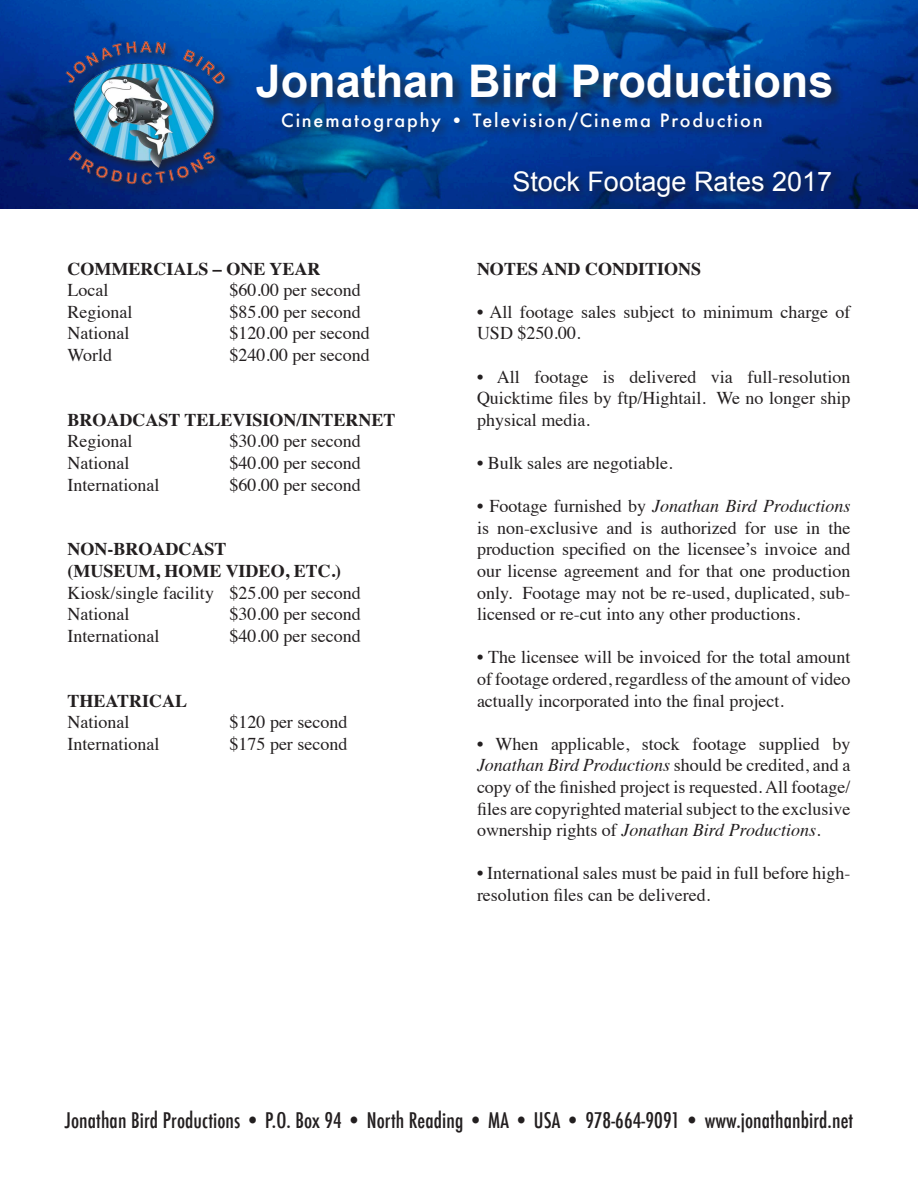
<style>
.page{position:relative;width:918px;height:1188px;background:#fff}
.page>*{position:absolute;margin:0;border:0;box-sizing:border-box;transform-origin:0 0}
.t1{font:700 45px "Arial";color:#fff}
.t2{font:27px "Arial";color:#fff}
.t3{font:500 condensed 21px "Futura";letter-spacing:.005em;color:#231f20}
.t4{font:18px/21.6px "Times";color:#231f20;text-align:justify}
.t5{font:700 18px "Times";color:#231f20}
.t6{font:500 18px "Futura";letter-spacing:.1em;color:#fff}
.s1{font-style:italic}
</style>
<div class="page">
<img style="left:0;top:0;width:918px;height:209px">
<div style="left:255px;top:63px;width:591px;height:49px;background:#231f20;opacity:.75"></div>
<div style="left:510px;top:167px;width:333px;height:41px;background:#231f20;opacity:.75"></div>
<div style="left:64px;top:38px;width:173px;height:159px;background:#231f20;opacity:.75"></div>
<img style="left:58px;top:38px;width:175px;height:150px">
<div style="left:279px;top:109px;width:495px;height:35px;background:#231f20;opacity:.75"></div>
<p class="t1" style="left:256px;top:51px;width:579px">Jonathan Bird Productions</p>
<p class="t6" style="left:281px;top:108px;width:483px">Cinematography • Television/Cinema Production</p>
<p class="t5" style="left:68px;top:251px;width:254px">COMMERCIALS – ONE YEAR</p>
<p class="t4" style="left:68px;top:278px;width:42px">Local</p>
<p class="t4" style="left:230px;top:278px;width:133px">$60.00 per second</p>
<p class="t4" style="left:68px;top:299px;width:66px">Regional</p>
<p class="t4" style="left:230px;top:299px;width:133px">$85.00 per second</p>
<p class="t4" style="left:68px;top:321px;width:63px">National</p>
<p class="t4" style="left:230px;top:321px;width:142px">$120.00 per second</p>
<p class="t4" style="left:68px;top:343px;width:46px">World</p>
<p class="t4" style="left:230px;top:343px;width:142px">$240.00 per second</p>
<p class="t5" style="left:68px;top:402px;width:329px">BROADCAST TELEVISION/INTERNET</p>
<p class="t4" style="left:68px;top:429px;width:66px">Regional</p>
<p class="t4" style="left:230px;top:429px;width:133px">$30.00 per second</p>
<p class="t4" style="left:68px;top:451px;width:63px">National</p>
<p class="t4" style="left:230px;top:451px;width:133px">$40.00 per second</p>
<p class="t4" style="left:68px;top:472px;width:93px">International</p>
<p class="t4" style="left:230px;top:472px;width:133px">$60.00 per second</p>
<p class="t5" style="left:68px;top:532px;width:160px">NON-BROADCAST</p>
<p class="t5" style="left:68px;top:554px;width:275px">(MUSEUM, HOME VIDEO, ETC.)</p>
<p class="t4" style="left:68px;top:580px;width:295px">Kiosk/single facility $25.00 per second</p>
<p class="t4" style="left:68px;top:602px;width:63px">National</p>
<p class="t4" style="left:230px;top:602px;width:133px">$30.00 per second</p>
<p class="t4" style="left:68px;top:623px;width:93px">International</p>
<p class="t4" style="left:230px;top:623px;width:133px">$40.00 per second</p>
<p class="t5" style="left:68px;top:683px;width:121px">THEATRICAL</p>
<p class="t4" style="left:68px;top:710px;width:63px">National</p>
<p class="t4" style="left:230px;top:710px;width:119px">$120 per second</p>
<p class="t4" style="left:68px;top:731px;width:93px">International</p>
<p class="t4" style="left:230px;top:731px;width:119px">$175 per second</p>
<p class="t2" style="left:512px;top:163px;width:321px">Stock Footage Rates 2017</p>
<p class="t5" style="left:477px;top:251px;width:226px">NOTES AND CONDITIONS</p>
<p class="t4" style="left:477px;top:299px;width:375px">• All footage sales subject to minimum charge of<br>USD $250.00.</p>
<p class="t4" style="left:477px;top:364px;width:375px">• All footage is delivered via full-resolution Quicktime files by ftp/Hightail. We no longer ship physical media.</p>
<p class="t4" style="left:477px;top:451px;width:197px">• Bulk sales are negotiable.</p>
<p class="t4" style="left:477px;top:494px;width:375px">• Footage furnished by <span class="s1">Jonathan Bird Productions </span>is non-exclusive and is authorized for use in the production specified on the licensee’s invoice and our license agreement and for that one production only. Footage may not be re-used, duplicated, sub&shy;licensed or re-cut into any other productions.</p>
<p class="t4" style="left:477px;top:645px;width:375px">• The licensee will be invoiced for the total amount of footage ordered, regardless of the amount of video actually incorporated into the final project.</p>
<p class="t4" style="left:477px;top:731px;width:375px">• When applicable, stock footage supplied by <span class="s1">Jonathan Bird Productions</span> should be credited, and a copy of the finished project is requested. All footage/ files are copyrighted material subject to the exclusive ownership rights of <span class="s1">Jonathan Bird Productions</span>.</p>
<p class="t4" style="left:477px;top:861px;width:375px">• International sales must be paid in full before high&shy;resolution files can be delivered.</p>
<p class="t3" style="left:65px;top:1107px;width:790px">Jonathan Bird Productions • P.O. Box 94 • North Reading • MA • USA • 978-664-9091 • www.jonathanbird.net</p>
</div>
